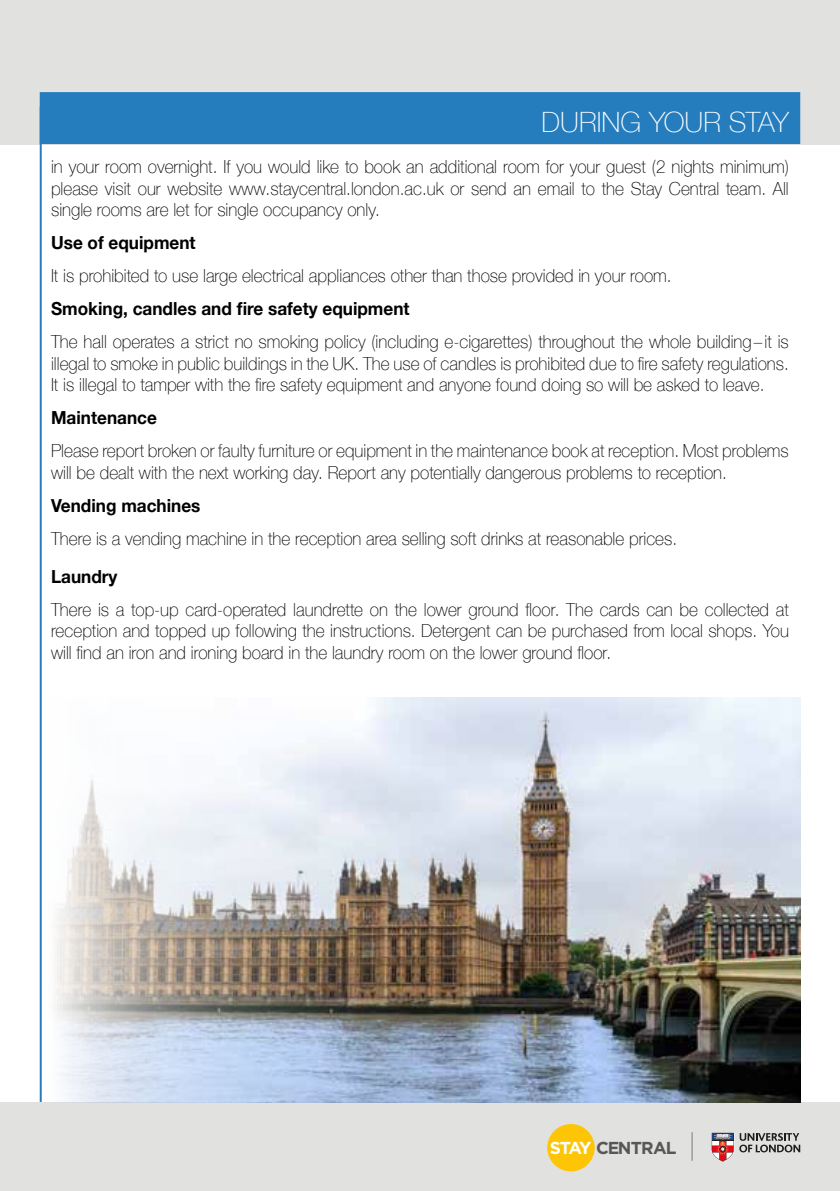
<style>
.page{position:relative;width:840px;height:1191px;background:#fff}
.page>*{position:absolute;margin:0;border:0;box-sizing:border-box;transform-origin:0 0}
.t1{font:100 28px "Helvetica Neue";color:#fbfdff}
.t2{font:100 18px/21.6px "Helvetica Neue";color:#000;text-align:justify;scale:.95 1}
.t3{font:700 18px "Helvetica Neue";color:#000;scale:.95 1}
.t4{font:700 17.2px "Gotham";letter-spacing:-.06em;color:#585756}
.s1{color:#fff}
</style>
<div class="page">
<div style="left:0;top:0;width:839px;height:144px;background:#e1e1df"></div>
<hr style="left:40px;top:107px;width:2px;height:1039px;background:#257dbd">
<div style="left:40px;top:92px;width:759px;height:52px;background:#257dbd;border:2px solid #257dbd"></div>
<div style="left:0;top:1102px;width:839px;height:89px;background:#e1e1df"></div>
<img style="left:54px;top:697px;width:745px;height:405px">
<div style="left:547px;top:1124px;width:47px;height:47px;background:#fdc506;border-radius:50%"></div>
<svg style="left:691px;top:1132px;width:1px;height:28px"></svg>
<svg style="left:711px;top:1132px;width:88px;height:30px"></svg>
<h1 class="t1" style="left:541px;top:100px;width:249px">DURING YOUR STAY</h1>
<p class="t2" style="left:51px;top:155px;width:777px">in your room overnight. If you would like to book an additional room for your guest (2 nights minimum) please visit our website www.staycentral.london.ac.uk or send an email to the Stay Central team. All single rooms are let for single occupancy only.</p>
<p class="t3" style="left:51px;top:229px;width:154px">Use of equipment</p>
<p class="t2" style="left:51px;top:264px;width:654px">It is prohibited to use large electrical appliances other than those provided in your room.</p>
<p class="t3" style="left:51px;top:295px;width:378px">Smoking, candles and fire safety equipment</p>
<p class="t2" style="left:51px;top:330px;width:777px">The hall operates a strict no smoking policy (including e-cigarettes) throughout the whole building– it is illegal to smoke in public buildings in the UK. The use of candles is prohibited due to fire safety regulations.<br>It is illegal to tamper with the fire safety equipment and anyone found doing so will be asked to leave.</p>
<p class="t3" style="left:51px;top:404px;width:113px">Maintenance</p>
<p class="t2" style="left:51px;top:439px;width:777px">Please report broken or faulty furniture or equipment in the maintenance book at reception. Most problems will be dealt with the next working day. Report any potentially dangerous problems to reception.</p>
<p class="t3" style="left:51px;top:491px;width:159px">Vending machines</p>
<p class="t2" style="left:51px;top:527px;width:660px">There is a vending machine in the reception area selling soft drinks at reasonable prices.</p>
<p class="t3" style="left:51px;top:562px;width:71px">Laundry</p>
<p class="t2" style="left:51px;top:597px;width:777px">There is a top-up card-operated laundrette on the lower ground floor. The cards can be collected at reception and topped up following the instructions. Detergent can be purchased from local shops. You will find an iron and ironing board in the laundry room on the lower ground floor.</p>
<p class="t4" style="left:549px;top:1138px;width:128px"><span class="s1">STAY</span> CENTRAL</p>
</div>
